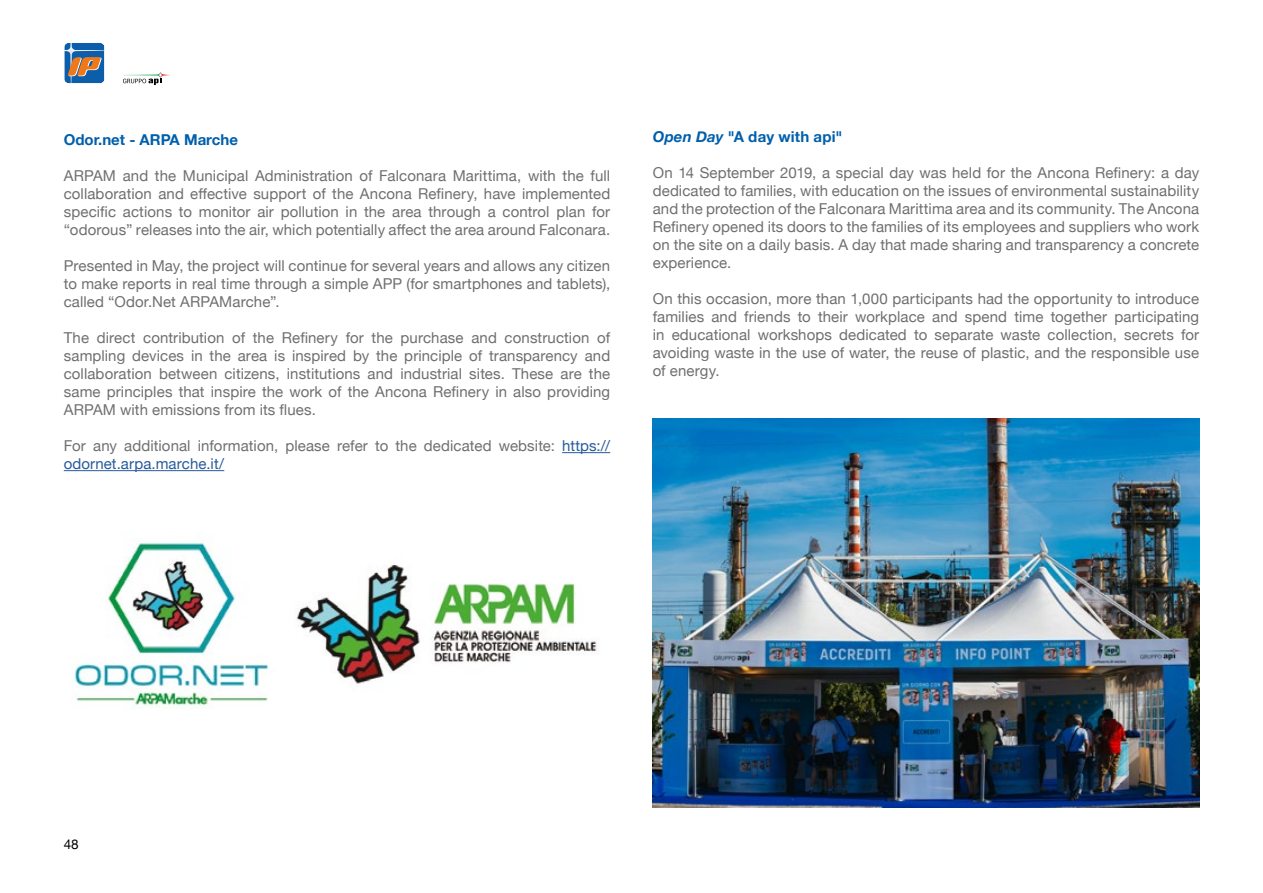
<style>
.page{position:relative;width:1263px;height:893px;background:#fff}
.page>*{position:absolute;margin:0;border:0;box-sizing:border-box;transform-origin:0 0}
.t1{font:15px/18px "Helvetica Neue";letter-spacing:.005em;color:#706f6f;text-align:justify}
.t2{font:700 15px "Helvetica Neue";color:#005fab}
.t3{font:13.5px "Helvetica Neue";color:#000}
.s1{color:#275b9b}
.s2{font-style:italic}
</style>
<div class="page">
<svg style="left:64px;top:43px;width:41px;height:41px;background:#617b96"></svg>
<svg style="left:123px;top:72px;width:47px;height:13px"></svg>
<hr style="left:562px;top:452px;width:48px;height:1px;background:#275b9b">
<hr style="left:64px;top:470px;width:160px;height:1px;background:#275b9b">
<img style="left:653px;top:418px;width:546px;height:390px">
<img style="left:72px;top:542px;width:525px;height:167px">
<p class="t2" style="left:64px;top:128px;width:176px">Odor.net - ARPA Marche</p>
<p class="t1" style="left:64px;top:168px;width:548px">ARPAM and the Municipal Administration of Falconara Marittima, with the full collaboration and effective support of the Ancona Refinery, have implemented specific actions to monitor air pollution in the area through a control plan for “odorous” releases into the air, which potentially affect the area around Falconara.</p>
<p class="t1" style="left:64px;top:258px;width:548px">Presented in May, the project will continue for several years and allows any citizen to make reports in real time through a simple APP (for smartphones and tablets), called “Odor.Net ARPAMarche”.</p>
<p class="t1" style="left:64px;top:330px;width:548px">The direct contribution of the Refinery for the purchase and construction of sampling devices in the area is inspired by the principle of transparency and collaboration between citizens, institutions and industrial sites. These are the same principles that inspire the work of the Ancona Refinery in also providing ARPAM with emissions from its flues.</p>
<p class="t1" style="left:64px;top:438px;width:548px">For any additional information, please refer to the dedicated website: <span class="s1">https:// odornet.arpa.marche.it/</span></p>
<p class="t2" style="left:653px;top:125px;width:191px"><span class="s2">Open Day</span> "A day with api"</p>
<p class="t1" style="left:653px;top:165px;width:548px">On 14 September 2019, a special day was held for the Ancona Refinery: a day dedicated to families, with education on the issues of environmental sustainability and the protection of the Falconara Marittima area and its community. The Ancona Refinery opened its doors to the families of its employees and suppliers who work on the site on a daily basis. A day that made sharing and transparency a concrete experience.</p>
<p class="t1" style="left:653px;top:291px;width:548px">On this occasion, more than 1,000 participants had the opportunity to introduce families and friends to their workplace and spend time together participating in educational workshops dedicated to separate waste collection, secrets for avoiding waste in the use of water, the reuse of plastic, and the responsible use of energy.</p>
<p class="t3" style="left:64px;top:835px;width:16px">48</p>
</div>
